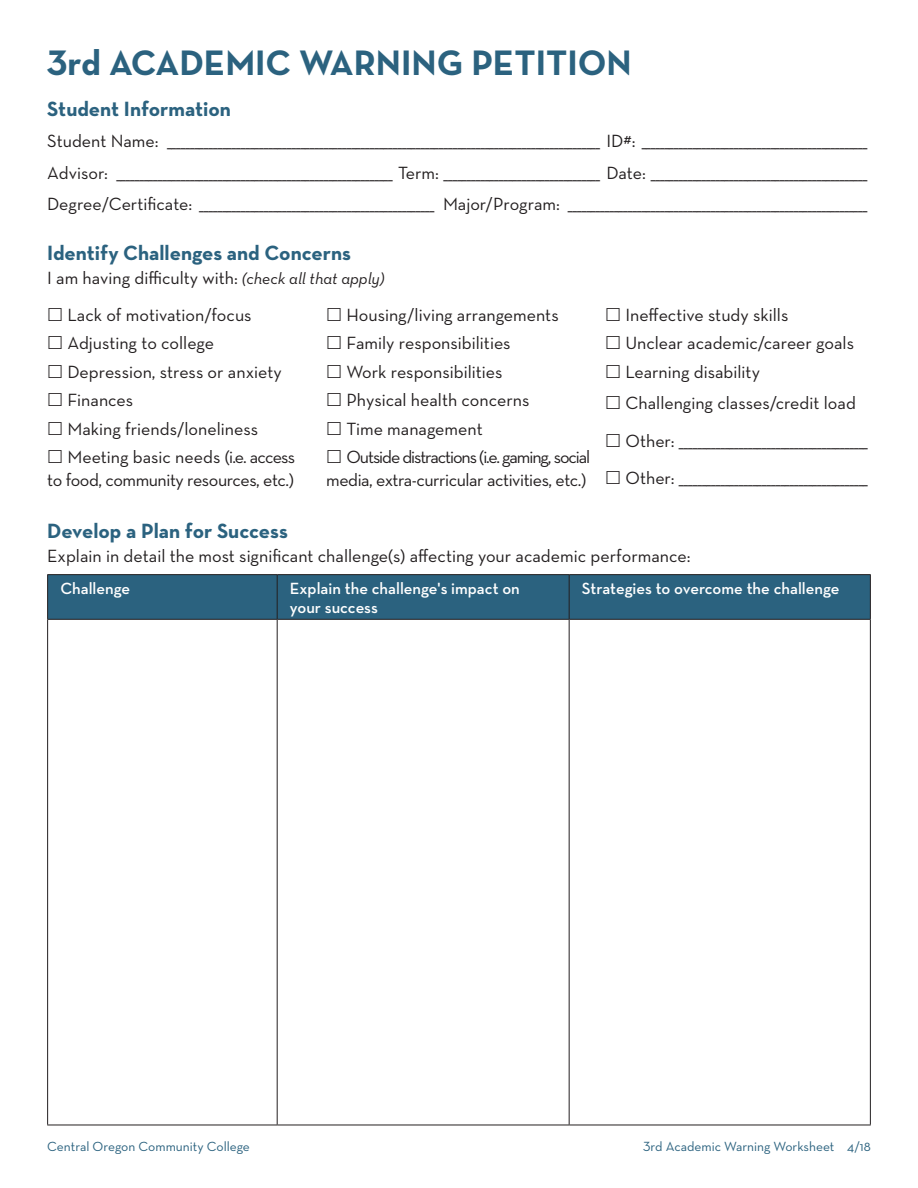
<style>
.page{position:relative;width:918px;height:1188px;background:#fff}
.page>*{position:absolute;margin:0;border:0;box-sizing:border-box;transform-origin:0 0}
.t1{font:700 36px "Neutraface Text";color:#2b627f}
.category_heads{font:700 21px "Neutraface Text";color:#2b627f}
.t2{font:18px "Neutraface Text";color:#231f20}
.t3{font:18px/22.5px "Neutraface Text";letter-spacing:-.05em;color:#231f20;text-align:right}
.t4{font:18px/22.5px "Neutraface Text";letter-spacing:-.025em;color:#231f20;text-align:right}
.t5{font:600 16.5px/19.8px "Neutraface Text";color:#fff}
.category_heads-2{font:13.5px "Neutraface Text";color:#2b627f}
.s1{font-style:italic;font-size:16.5px}
</style>
<div class="page">
<div style="left:48px;top:575px;width:822px;height:44px;background:#2b627f"></div>
<hr style="left:47px;top:574px;width:230px;height:1px;background:#231f20">
<hr style="left:47px;top:575px;width:1px;height:44px;background:#231f20">
<hr style="left:277px;top:574px;width:292px;height:1px;background:#231f20">
<hr style="left:277px;top:575px;width:1px;height:44px;background:#231f20">
<hr style="left:569px;top:574px;width:302px;height:1px;background:#231f20">
<hr style="left:569px;top:575px;width:1px;height:44px;background:#231f20">
<hr style="left:870px;top:575px;width:1px;height:44px;background:#231f20">
<hr style="left:47px;top:619px;width:230px;height:1px;background:#231f20">
<hr style="left:47px;top:620px;width:1px;height:505px;background:#231f20">
<hr style="left:277px;top:619px;width:292px;height:1px;background:#231f20">
<hr style="left:277px;top:620px;width:1px;height:505px;background:#231f20">
<hr style="left:569px;top:619px;width:302px;height:1px;background:#231f20">
<hr style="left:569px;top:620px;width:1px;height:505px;background:#231f20">
<hr style="left:870px;top:620px;width:1px;height:505px;background:#231f20">
<hr style="left:47px;top:1125px;width:230px;height:1px;background:#231f20">
<hr style="left:277px;top:1125px;width:292px;height:1px;background:#231f20">
<hr style="left:569px;top:1125px;width:302px;height:1px;background:#231f20">
<p class="t1" style="left:47px;top:40px;width:586px">3rd ACADEMIC WARNING PETITION</p>
<p class="category_heads" style="left:47px;top:95px;width:185px">Student Information</p>
<p class="t2" style="left:47px;top:130px;width:822px">Student Name: ______________________________________________________________________________________________ ID#: _________________________________________________</p>
<p class="t2" style="left:47px;top:161px;width:822px">Advisor: ____________________________________________________________ Term: __________________________________ Date: _______________________________________________</p>
<p class="t2" style="left:47px;top:193px;width:822px">Degree/Certificate: ___________________________________________________ Major/Program: _________________________________________________________________</p>
<p class="category_heads" style="left:47px;top:239px;width:305px">Identify Challenges and Concerns</p>
<p class="t2" style="left:47px;top:266px;width:339px">I am having difficulty with: <span class="s1">(check all that apply)</span></p>
<p class="t2" style="left:68px;top:303px;width:186px">Lack of motivation/focus</p>
<p class="t2" style="left:68px;top:332px;width:148px">Adjusting to college</p>
<p class="t2" style="left:68px;top:360px;width:216px">Depression, stress or anxiety</p>
<p class="t2" style="left:68px;top:389px;width:67px">Finances</p>
<p class="t2" style="left:68px;top:417px;width:192px">Making friends/loneliness</p>
<p class="t4" style="left:47px;top:446px;width:250px">Meeting basic needs (i.e. access<br>to food, community resources, etc.)</p>
<p class="t2" style="left:346px;top:303px;width:214px">Housing/living arrangements</p>
<p class="t2" style="left:346px;top:332px;width:166px">Family responsibilities</p>
<p class="t2" style="left:346px;top:360px;width:158px">Work responsibilities</p>
<p class="t2" style="left:346px;top:389px;width:185px">Physical health concerns</p>
<p class="t2" style="left:346px;top:417px;width:138px">Time management</p>
<p class="t3" style="left:326px;top:446px;width:266px">Outside distractions (i.e. gaming, social media, extra-curricular activities, etc.)</p>
<p class="t2" style="left:626px;top:303px;width:164px">Ineffective study skills</p>
<p class="t2" style="left:626px;top:332px;width:230px">Unclear academic/career goals</p>
<p class="t2" style="left:626px;top:360px;width:136px">Learning disability</p>
<p class="t2" style="left:626px;top:392px;width:232px">Challenging classes/credit load</p>
<p class="t2" style="left:626px;top:429px;width:244px">Other: _________________________________________</p>
<p class="t2" style="left:626px;top:467px;width:244px">Other: _________________________________________</p>
<p class="category_heads" style="left:47px;top:518px;width:242px">Develop a Plan for Success</p>
<p class="t2" style="left:47px;top:545px;width:645px">Explain in detail the most significant challenge(s) affecting your academic performance:</p>
<p class="t5" style="left:60px;top:578px;width:71px">Challenge</p>
<p class="t5" style="left:290px;top:578px;width:231px">Explain the challenge's impact on your success</p>
<p class="t5" style="left:582px;top:578px;width:259px">Strategies to overcome the challenge</p>
<p class="category_heads-2" style="left:47px;top:1138px;width:204px">Central Oregon Community College</p>
<p class="category_heads-2" style="left:643px;top:1138px;width:229px">3rd Academic Warning Worksheet 4/18</p>
</div>
